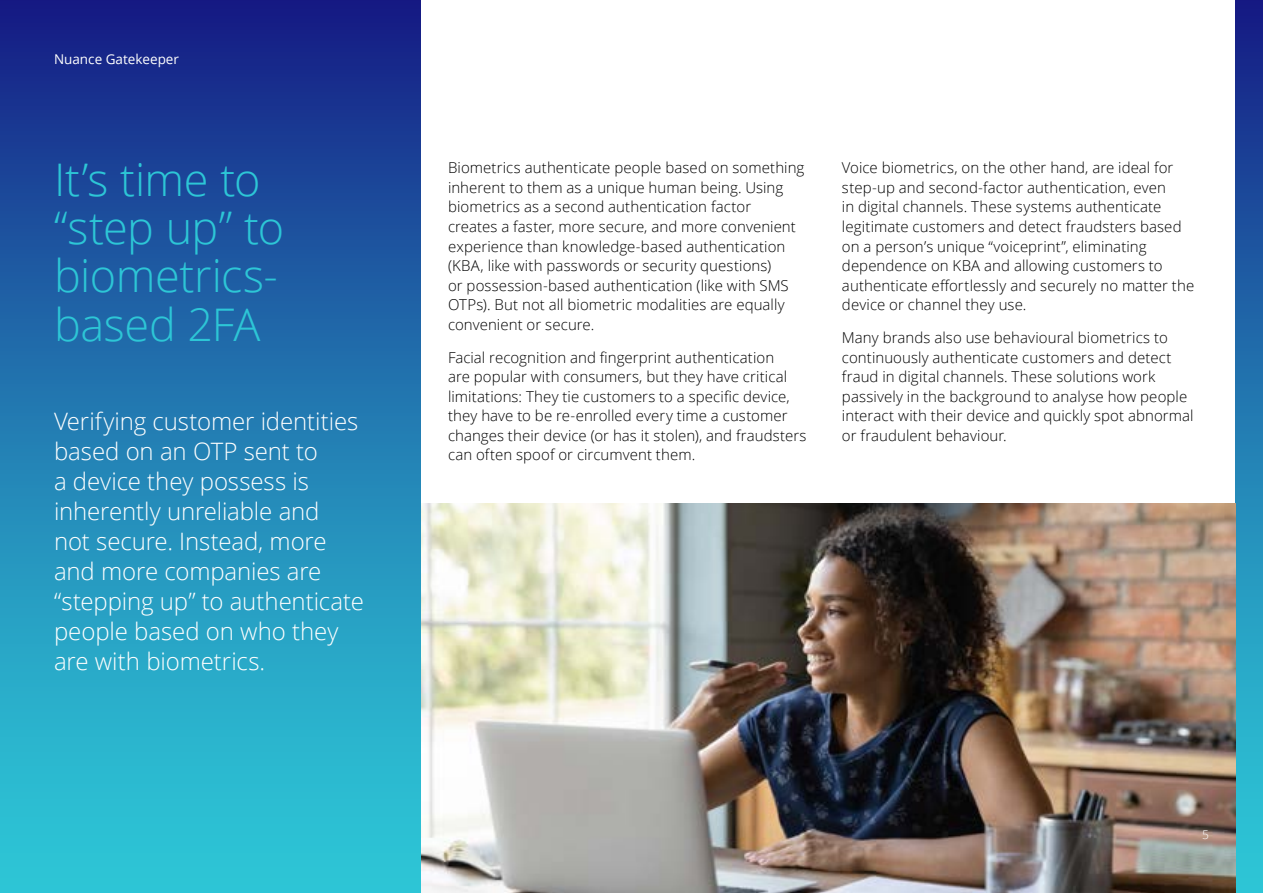
<style>
.page{position:relative;width:1263px;height:893px;background:#fff}
.page>*{position:absolute;margin:0;border:0;box-sizing:border-box;transform-origin:0 0}
.t1{font:300 45px/48px "Open Sans";letter-spacing:-.01em;color:#2dc6d6}
.t2{font:300 24px/30px "Open Sans";letter-spacing:-.005em;color:#fff}
.t3{font:300 15px/19.5px "Open Sans";letter-spacing:.005em;color:#000}
.t4{font:13.5px "Open Sans";color:#fff}
.t5{font:300 12px "Open Sans";color:#fff}
</style>
<div class="page">
<div style="left:1236px;top:0;width:27px;height:893px;background:linear-gradient(to bottom,#162287,#2fd4dd)"></div>
<div style="left:0;top:0;width:421px;height:893px;background:linear-gradient(to bottom,#162287,#2fd4dd)"></div>
<img style="left:421px;top:503px;width:815px;height:390px">
<p class="t4" style="left:54px;top:50px;width:127px">Nuance Gatekeeper</p>
<h1 class="t1" style="left:54px;top:155px;width:232px">It’s time to “step up” to biometrics&shy;based 2FA</h1>
<h2 class="t2" style="left:54px;top:405px;width:311px">Verifying customer identities based on an OTP sent to<br>a device they possess is inherently unreliable and<br>not secure. Instead, more and more companies are “stepping up” to authenticate people based on who they are with biometrics.</h2>
<p class="t3" style="left:448px;top:158px;width:358px">Biometrics authenticate people based on something inherent to them as a unique human being. Using biometrics as a second authentication factor creates a faster, more secure, and more convenient experience than knowledge-based authentication (KBA, like with passwords or security questions)<br>or possession-based authentication (like with SMS OTPs). But not all biometric modalities are equally convenient or secure.</p>
<p class="t3" style="left:448px;top:347px;width:360px">Facial recognition and fingerprint authentication<br>are popular with consumers, but they have critical limitations: They tie customers to a specific device, they have to be re-enrolled every time a customer changes their device (or has it stolen), and fraudsters can often spoof or circumvent them.</p>
<p class="t3" style="left:842px;top:158px;width:354px">Voice biometrics, on the other hand, are ideal for step-up and second-factor authentication, even<br>in digital channels. These systems authenticate legitimate customers and detect fraudsters based on a person’s unique “voiceprint”, eliminating dependence on KBA and allowing customers to authenticate effortlessly and securely no matter the device or channel they use.</p>
<p class="t3" style="left:842px;top:327px;width:353px">Many brands also use behavioural biometrics to continuously authenticate customers and detect fraud in digital channels. These solutions work passively in the background to analyse how people interact with their device and quickly spot abnormal or fraudulent behaviour.</p>
<p class="t5" style="left:1202px;top:826px;width:8px">5</p>
</div>
